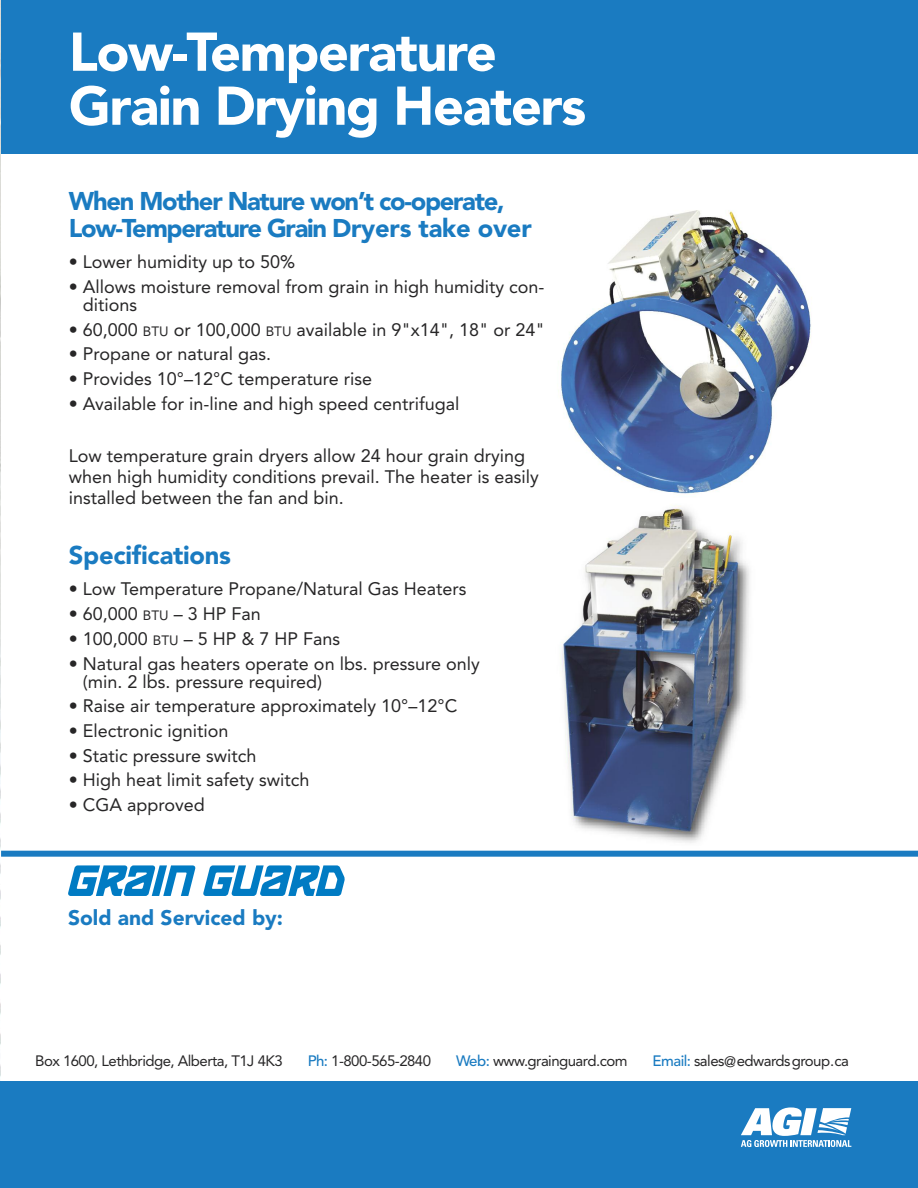
<style>
.page{position:relative;width:918px;height:1188px;background:#fff}
.page>*{position:absolute;margin:0;border:0;box-sizing:border-box;transform-origin:0 0}
.t1{font:900 54px/54px "Avenir LT Std";letter-spacing:-.025em;color:#fff}
.t2{font:900 25.5px/27px "Avenir LT Std";letter-spacing:-.05em;color:#1a7bc1}
.t3{font:900 25.5px "Avenir LT Std";letter-spacing:-.01em;color:#1a7bc1}
.t4{font:900 21px "Avenir LT Std";color:#1a7bc1}
.t5{font:18px/18px "Avenir LT Std";color:#272627}
.t6{font:15px "Avenir LT Std";letter-spacing:-.035em;color:#272627}
.s1{font-size:13.5px}
.s2{font-weight:500;color:#1a7bc1}
</style>
<div class="page">
<img style="left:0;top:0;width:1px;height:1077px">
<img style="left:560px;top:210px;width:251px;height:282px">
<div style="left:1px;top:0;width:917px;height:154px;background:#1a7bc1"></div>
<div style="left:0;top:1081px;width:918px;height:107px;background:#1a7bc1"></div>
<svg style="left:741px;top:1107px;width:110px;height:40px"></svg>
<svg style="left:68px;top:865px;width:128px;height:31px"></svg>
<svg style="left:203px;top:865px;width:142px;height:31px"></svg>
<img style="left:673px;top:492px;width:27px;height:3px">
<img style="left:561px;top:506px;width:189px;height:337px">
<div style="left:1px;top:851px;width:917px;height:6px;background:#1a7bc1"></div>
<p class="t1" style="left:69px;top:30px;width:519px">Low-Temperature<br>Grain Drying Heaters</p>
<p class="t2" style="left:69px;top:190px;width:464px">When Mother Nature won’t co-operate,<br>Low-Temperature Grain Dryers take over</p>
<p class="t5" style="left:69px;top:254px;width:228px">• Lower humidity up to 50%</p>
<p class="t5" style="left:83px;top:279px;width:463px;text-indent:-14px">• Allows moisture removal from grain in high humidity con&shy;ditions</p>
<p class="t5" style="left:69px;top:322px;width:478px">• 60,000 <span class="s1">BTU</span> or 100,000 <span class="s1">BTU</span> available in 9"x14", 18" or 24"</p>
<p class="t5" style="left:69px;top:347px;width:204px">• Propane or natural gas.</p>
<p class="t5" style="left:69px;top:371px;width:305px">• Provides 10°–12°C temperature rise</p>
<p class="t5" style="left:69px;top:396px;width:392px">• Available for in-line and high speed centrifugal</p>
<p class="t5" style="left:69px;top:447px;width:471px;line-height:21px">Low temperature grain dryers allow 24 hour grain drying when high humidity conditions prevail. The heater is easily installed between the fan and bin.</p>
<p class="t3" style="left:69px;top:545px;width:164px">Specifications</p>
<p class="t5" style="left:69px;top:582px;width:399px">• Low Temperature Propane/Natural Gas Heaters</p>
<p class="t5" style="left:69px;top:606px;width:193px">• 60,000 <span class="s1">BTU</span> – 3 HP Fan</p>
<p class="t5" style="left:69px;top:631px;width:273px">• 100,000 <span class="s1">BTU</span> – 5 HP &amp; 7 HP Fans</p>
<p class="t5" style="left:83px;top:656px;width:399px;text-indent:-14px">• Natural gas heaters operate on lbs. pressure only (min. 2 lbs. pressure required)</p>
<p class="t5" style="left:69px;top:698px;width:390px">• Raise air temperature approximately 10°–12°C</p>
<p class="t5" style="left:69px;top:723px;width:161px">• Electronic ignition</p>
<p class="t5" style="left:69px;top:748px;width:189px">• Static pressure switch</p>
<p class="t5" style="left:69px;top:773px;width:242px">• High heat limit safety switch</p>
<p class="t5" style="left:69px;top:797px;width:138px">• CGA approved</p>
<p class="t4" style="left:68px;top:910px;width:217px">Sold and Serviced by:</p>
<p class="t6" style="left:35px;top:1054px;width:249px">Box 1600, Lethbridge, Alberta, T1J 4K3</p>
<p class="t6" style="left:308px;top:1054px;width:125px"><span class="s2">Ph:</span> 1-800-565-2840</p>
<p class="t6" style="left:456px;top:1054px;width:173px"><span class="s2">Web:</span> www.grainguard.com</p>
<p class="t6" style="left:653px;top:1054px;width:198px"><span class="s2">Email:</span> sales@edwardsgroup.ca</p>
</div>
